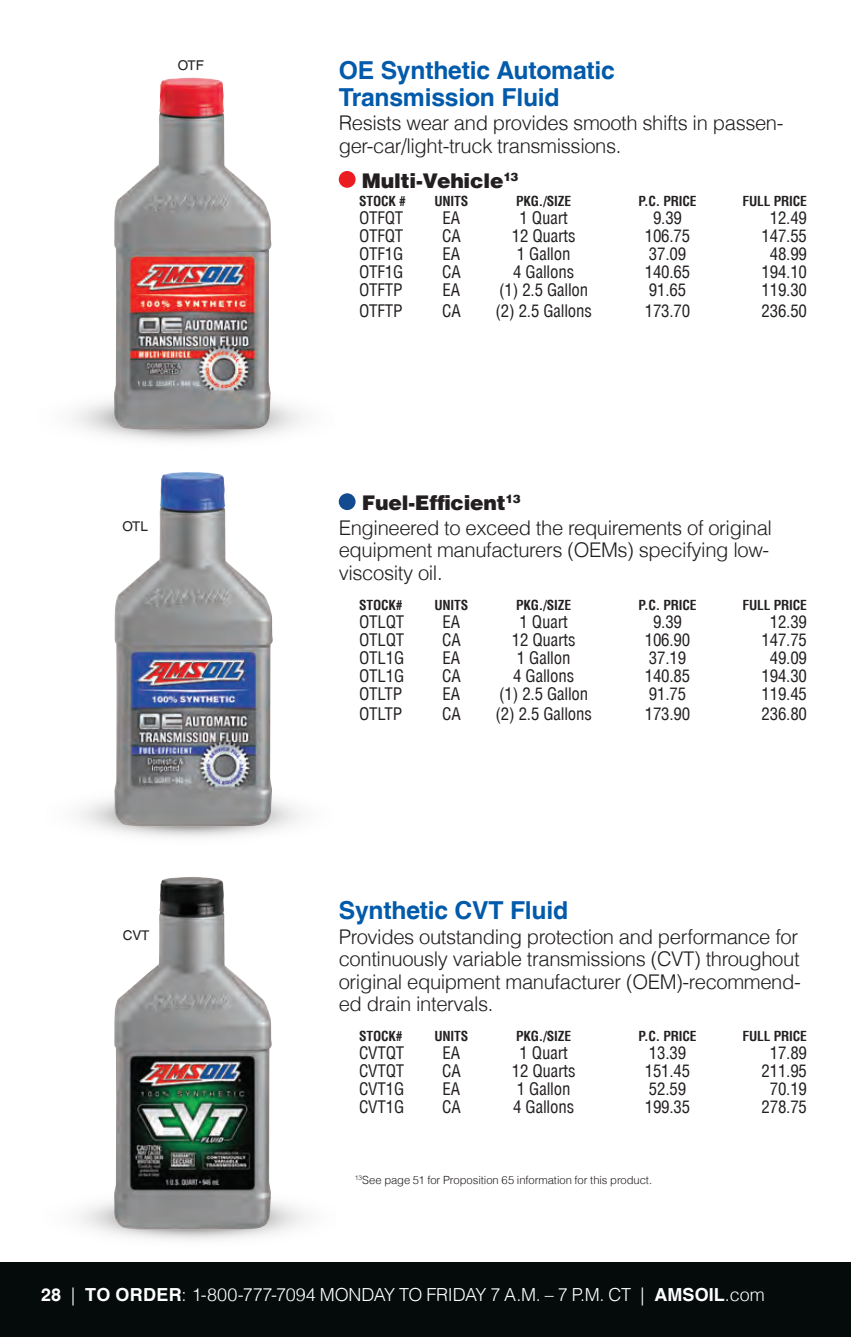
<style>
.page{position:relative;width:851px;height:1337px;background:#fff}
.page>*{position:absolute;margin:0;border:0;box-sizing:border-box;transform-origin:0 0}
.ProductName-Blue{font:700 24.75px/27px "Helvetica LT";letter-spacing:-.01em;color:#015aaa}
.MainBodyCopy{font:300 20.25px/22.5px "Helvetica LT";letter-spacing:-.02em;color:#231f20}
.ProductName-Black{font:900 20.25px "Helvetica LT";letter-spacing:-.01em;color:#231f20}
.t1{font:300 18px "Helvetica LT";letter-spacing:-.01em;color:#fff}
.Info2{font:condensed 16.88px "Helvetica LT";letter-spacing:-.01em;color:#231f20}
.InfoHead2{font:700 condensed 13.5px "Helvetica LT";letter-spacing:-.01em;color:#231f20}
.ProductCode{font:13.5px "Helvetica LT";letter-spacing:-.01em;color:#231f20}
.BodyCopyEnd{font:300 11.25px "Helvetica LT";letter-spacing:-.005em;color:#231f20}
.s1{font-weight:700}
</style>
<div class="page">
<img style="left:114px;top:877px;width:158px;height:353px">
<div style="left:339px;top:171px;width:16px;height:17px;background:#eb1d23;border-radius:50%"></div>
<div style="left:339px;top:493px;width:16px;height:17px;background:#134b90;border-radius:50%"></div>
<img style="left:114px;top:78px;width:157px;height:352px">
<img style="left:114px;top:472px;width:159px;height:355px">
<div style="left:0;top:1261px;width:850px;height:75px;background:#050a0a"></div>
<hr style="left:850px;top:1261px;width:1px;height:75px;background:#050a0a">
<p class="ProductCode" style="left:178px;top:58px;width:28px">OTF</p>
<p class="ProductCode" style="left:122px;top:518px;width:27px">OTL</p>
<p class="ProductCode" style="left:123px;top:927px;width:28px">CVT</p>
<p class="ProductName-Blue" style="left:339px;top:56px;width:277px">OE Synthetic Automatic<br>Transmission Fluid</p>
<p class="MainBodyCopy" style="left:339px;top:112px;width:446px">Resists wear and provides smooth shifts in passen&shy;ger-car/light-truck transmissions.</p>
<p class="ProductName-Black" style="left:362px;top:167px;width:158px">Multi-Vehicle<sup>13</sup></p>
<p class="InfoHead2" style="left:359px;top:193px;width:48px">STOCK #</p>
<p class="InfoHead2" style="left:434px;top:193px;width:35px">UNITS</p>
<p class="InfoHead2" style="left:516px;top:193px;width:57px">PKG./SIZE</p>
<p class="InfoHead2" style="left:638px;top:193px;width:60px">P.C. PRICE</p>
<p class="InfoHead2" style="left:742px;top:193px;width:66px">FULL PRICE</p>
<p class="Info2" style="left:359px;top:207px;width:46px">OTFQT</p>
<p class="Info2" style="left:442px;top:207px;width:19px">EA</p>
<p class="Info2" style="left:519px;top:207px;width:50px">1 Quart</p>
<p class="Info2" style="left:653px;top:207px;width:31px">9.39</p>
<p class="Info2" style="left:769px;top:207px;width:39px">12.49</p>
<p class="Info2" style="left:359px;top:225px;width:46px">OTFQT</p>
<p class="Info2" style="left:442px;top:225px;width:20px">CA</p>
<p class="Info2" style="left:512px;top:225px;width:65px">12 Quarts</p>
<p class="Info2" style="left:644px;top:225px;width:47px">106.75</p>
<p class="Info2" style="left:761px;top:225px;width:47px">147.55</p>
<p class="Info2" style="left:359px;top:243px;width:46px">OTF1G</p>
<p class="Info2" style="left:442px;top:243px;width:19px">EA</p>
<p class="Info2" style="left:517px;top:243px;width:55px">1 Gallon</p>
<p class="Info2" style="left:649px;top:243px;width:39px">37.09</p>
<p class="Info2" style="left:769px;top:243px;width:39px">48.99</p>
<p class="Info2" style="left:359px;top:261px;width:46px">OTF1G</p>
<p class="Info2" style="left:442px;top:261px;width:20px">CA</p>
<p class="Info2" style="left:513px;top:261px;width:62px">4 Gallons</p>
<p class="Info2" style="left:644px;top:261px;width:47px">140.65</p>
<p class="Info2" style="left:761px;top:261px;width:47px">194.10</p>
<p class="Info2" style="left:359px;top:279px;width:45px">OTFTP</p>
<p class="Info2" style="left:442px;top:279px;width:19px">EA</p>
<p class="Info2" style="left:499px;top:279px;width:91px">(1) 2.5 Gallon</p>
<p class="Info2" style="left:649px;top:279px;width:39px">91.65</p>
<p class="Info2" style="left:761px;top:279px;width:47px">119.30</p>
<p class="Info2" style="left:359px;top:300px;width:45px">OTFTP</p>
<p class="Info2" style="left:442px;top:300px;width:20px">CA</p>
<p class="Info2" style="left:495px;top:300px;width:98px">(2) 2.5 Gallons</p>
<p class="Info2" style="left:644px;top:300px;width:47px">173.70</p>
<p class="Info2" style="left:761px;top:300px;width:47px">236.50</p>
<p class="ProductName-Black" style="left:362px;top:489px;width:160px">Fuel-Efficient<sup>13</sup></p>
<p class="MainBodyCopy" style="left:339px;top:516px;width:435px">Engineered to exceed the requirements of original equipment manufacturers (OEMs) specifying low&shy;viscosity oil.</p>
<p class="InfoHead2" style="left:359px;top:596px;width:45px">STOCK#</p>
<p class="InfoHead2" style="left:434px;top:596px;width:35px">UNITS</p>
<p class="InfoHead2" style="left:516px;top:596px;width:57px">PKG./SIZE</p>
<p class="InfoHead2" style="left:638px;top:596px;width:60px">P.C. PRICE</p>
<p class="InfoHead2" style="left:742px;top:596px;width:66px">FULL PRICE</p>
<p class="Info2" style="left:359px;top:611px;width:47px">OTLQT</p>
<p class="Info2" style="left:442px;top:611px;width:19px">EA</p>
<p class="Info2" style="left:519px;top:611px;width:50px">1 Quart</p>
<p class="Info2" style="left:653px;top:611px;width:31px">9.39</p>
<p class="Info2" style="left:769px;top:611px;width:39px">12.39</p>
<p class="Info2" style="left:359px;top:629px;width:47px">OTLQT</p>
<p class="Info2" style="left:442px;top:629px;width:20px">CA</p>
<p class="Info2" style="left:512px;top:629px;width:65px">12 Quarts</p>
<p class="Info2" style="left:644px;top:629px;width:47px">106.90</p>
<p class="Info2" style="left:761px;top:629px;width:47px">147.75</p>
<p class="Info2" style="left:359px;top:647px;width:47px">OTL1G</p>
<p class="Info2" style="left:442px;top:647px;width:19px">EA</p>
<p class="Info2" style="left:517px;top:647px;width:55px">1 Gallon</p>
<p class="Info2" style="left:649px;top:647px;width:39px">37.19</p>
<p class="Info2" style="left:769px;top:647px;width:39px">49.09</p>
<p class="Info2" style="left:359px;top:665px;width:47px">OTL1G</p>
<p class="Info2" style="left:442px;top:665px;width:20px">CA</p>
<p class="Info2" style="left:513px;top:665px;width:62px">4 Gallons</p>
<p class="Info2" style="left:644px;top:665px;width:47px">140.85</p>
<p class="Info2" style="left:761px;top:665px;width:47px">194.30</p>
<p class="Info2" style="left:359px;top:683px;width:45px">OTLTP</p>
<p class="Info2" style="left:442px;top:683px;width:19px">EA</p>
<p class="Info2" style="left:499px;top:683px;width:91px">(1) 2.5 Gallon</p>
<p class="Info2" style="left:649px;top:683px;width:39px">91.75</p>
<p class="Info2" style="left:761px;top:683px;width:47px">119.45</p>
<p class="Info2" style="left:359px;top:703px;width:45px">OTLTP</p>
<p class="Info2" style="left:442px;top:703px;width:20px">CA</p>
<p class="Info2" style="left:495px;top:703px;width:98px">(2) 2.5 Gallons</p>
<p class="Info2" style="left:644px;top:703px;width:47px">173.90</p>
<p class="Info2" style="left:761px;top:703px;width:47px">236.80</p>
<p class="ProductName-Blue" style="left:339px;top:896px;width:231px">Synthetic CVT Fluid</p>
<p class="MainBodyCopy" style="left:339px;top:925px;width:463px">Provides outstanding protection and performance for continuously variable transmissions (CVT) throughout original equipment manufacturer (OEM)-recommend&shy;ed drain intervals.</p>
<p class="InfoHead2" style="left:359px;top:1027px;width:45px">STOCK#</p>
<p class="InfoHead2" style="left:434px;top:1027px;width:35px">UNITS</p>
<p class="InfoHead2" style="left:516px;top:1027px;width:57px">PKG./SIZE</p>
<p class="InfoHead2" style="left:638px;top:1027px;width:60px">P.C. PRICE</p>
<p class="InfoHead2" style="left:742px;top:1027px;width:66px">FULL PRICE</p>
<p class="Info2" style="left:359px;top:1042px;width:47px">CVTQT</p>
<p class="Info2" style="left:442px;top:1042px;width:19px">EA</p>
<p class="Info2" style="left:519px;top:1042px;width:50px">1 Quart</p>
<p class="Info2" style="left:649px;top:1042px;width:39px">13.39</p>
<p class="Info2" style="left:769px;top:1042px;width:39px">17.89</p>
<p class="Info2" style="left:359px;top:1060px;width:47px">CVTQT</p>
<p class="Info2" style="left:442px;top:1060px;width:20px">CA</p>
<p class="Info2" style="left:512px;top:1060px;width:65px">12 Quarts</p>
<p class="Info2" style="left:644px;top:1060px;width:47px">151.45</p>
<p class="Info2" style="left:761px;top:1060px;width:47px">211.95</p>
<p class="Info2" style="left:359px;top:1078px;width:47px">CVT1G</p>
<p class="Info2" style="left:442px;top:1078px;width:19px">EA</p>
<p class="Info2" style="left:517px;top:1078px;width:55px">1 Gallon</p>
<p class="Info2" style="left:649px;top:1078px;width:39px">52.59</p>
<p class="Info2" style="left:769px;top:1078px;width:39px">70.19</p>
<p class="Info2" style="left:359px;top:1096px;width:47px">CVT1G</p>
<p class="Info2" style="left:442px;top:1096px;width:20px">CA</p>
<p class="Info2" style="left:513px;top:1096px;width:62px">4 Gallons</p>
<p class="Info2" style="left:644px;top:1096px;width:47px">199.35</p>
<p class="Info2" style="left:761px;top:1096px;width:47px">278.75</p>
<p class="BodyCopyEnd" style="left:355px;top:1172px;width:299px"><sup>13</sup>See page 51 for Proposition 65 information for this product.</p>
<p class="t1" style="left:41px;top:1283px;width:725px"><span class="s1">28</span> | <span class="s1">TO ORDER</span>: 1-800-777-7094 MONDAY TO FRIDAY 7 A.M. – 7 P.M. CT | <span class="s1">AMSOIL</span>.com</p>
</div>
